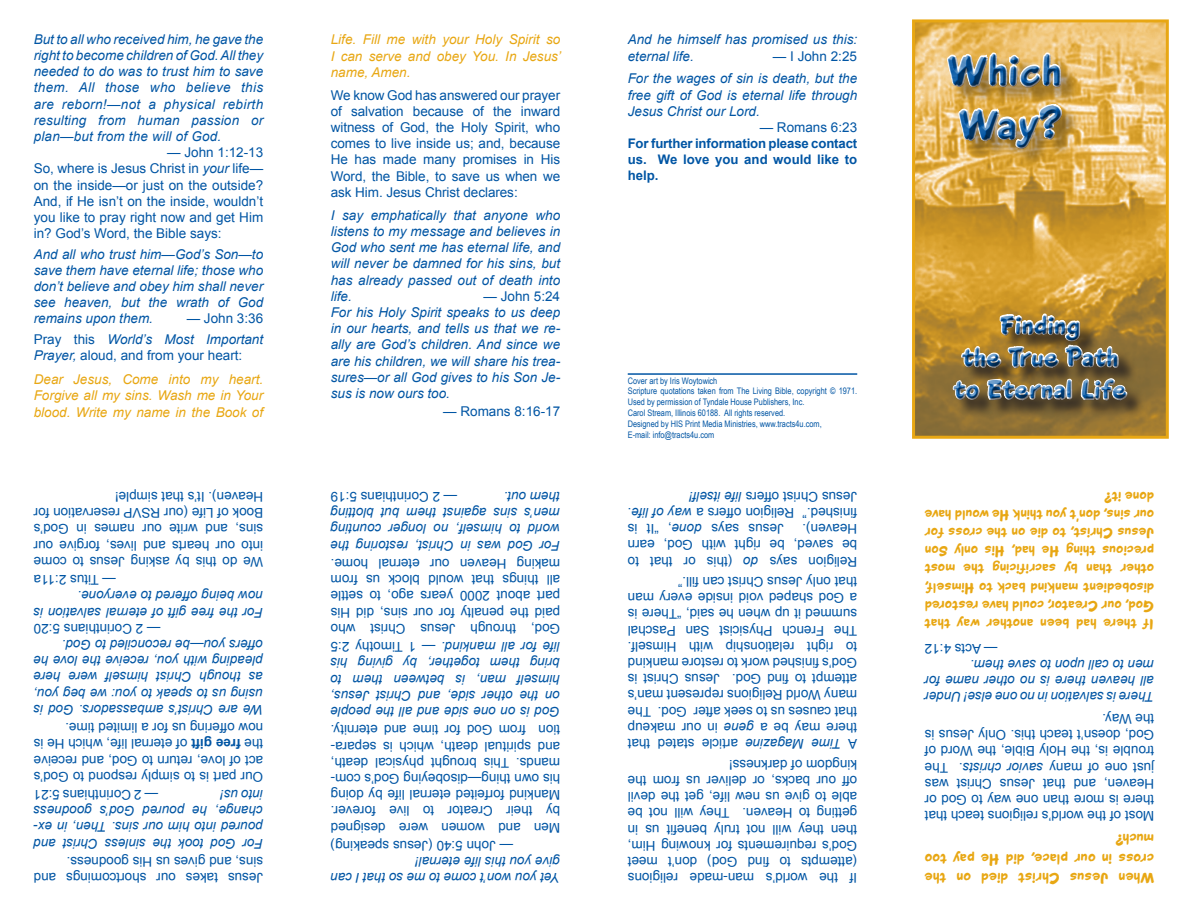
<style>
.page{position:relative;width:1188px;height:918px;background:#fff}
.page>*{position:absolute;margin:0;border:0;box-sizing:border-box;transform-origin:0 0}
.t1{font:45px/54px "CAC Moose";letter-spacing:.025em;color:#0055a4}
.t2{font:27px/32.4px "CAC Moose";letter-spacing:.025em;color:#0055a4;text-align:center}
.t3{font:15.75px/19.4px "CAC Moose";color:#e8a713;text-align:justify}
.t4{font:15px/18.1px "CAC Moose";color:#e8a713;text-align:justify}
.t5{font:13.5px/16.2px "Arial";color:#0055a4;text-align:justify}
.t6{font:italic 13.5px/16.2px "Arial";color:#0055a4;text-align:justify}
.t7{font:italic 13.5px/16.2px "Arial";color:#e8a713}
.t8{font:700 13.2px/15.9px "Arial";letter-spacing:-.01em;color:#0055a4;text-align:justify}
.t9{font:9px/10.8px "Arial Narrow";color:#0055a4}
.s1{font-style:normal}
.s2{font-style:italic}
.s3{color:#0055a4}
.s4{font-style:normal;color:#0055a4}
.s5{font-weight:700}
</style>
<div class="page">
<img style="left:916px;top:23px;width:249px;height:412px">
<div style="left:912px;top:19px;width:257px;height:420px;border:3px solid #e8a713"></div>
<hr style="left:628px;top:373px;width:229px;height:2px;background:#0055a4">
<div style="left:949px;top:55px;width:132px;height:112px;background:#231f20;opacity:.4"></div>
<svg style="left:945px;top:36px;width:119px;height:123px"></svg>
<div style="left:936px;top:40px;width:138px;height:109px;background:#fff;opacity:.75"></div>
<div style="left:936px;top:46px;width:138px;height:112px;background:#231f20;opacity:.75"></div>
<div style="left:955px;top:316px;width:191px;height:103px;background:#231f20;opacity:.75"></div>
<div style="left:944px;top:302px;width:196px;height:100px;background:#fff;opacity:.75"></div>
<div style="left:944px;top:313px;width:196px;height:99px;background:#231f20;opacity:.75"></div>
<p class="t6" style="left:34px;top:31px;width:231px">But to all who received him, he gave the right to become children of God. All they needed to do was to trust him to save them. All those who believe this are reborn!<span class="s1">—</span>not a physical rebirth resulting from human passion or plan<span class="s1">—</span>but from the will of God.</p>
<p class="t5" style="left:34px;top:144px;width:231px;text-indent:134px">— John 1:12-13<br>So, where is Jesus Christ in <span class="s2">your</span> life— on the inside—or just on the outside?<br>And, if He isn’t on the inside, wouldn’t you like to pray right now and get Him in? God’s Word, the Bible says:</p>
<p class="t6" style="left:34px;top:246px;width:231px">And all who trust him<span class="s1">—</span>God’s Son<span class="s1">—</span>to save them have eternal life; those who don’t believe and obey him shall never see heaven, but the wrath of God remains upon them.</p>
<p class="t6" style="left:34px;top:309px;width:231px;line-height:20.5px;text-align:right"><span class="s1">— John 3:36<br>Pray this</span> World’s Most Important</p>
<p class="t7" style="left:34px;top:344px;width:231px;line-height:24px"><span class="s3">Prayer,</span> <span class="s4">aloud, and from your heart:<br></span>Dear Jesus, Come into my heart.</p>
<p class="t7" style="left:34px;top:388px;width:231px">Forgive all my sins. Wash me in Your blood. Write my name in the Book of</p>
<p class="t5" style="left:263px;top:553px;width:231px;rotate:-180deg">into our hearts and lives, forgive our sins, and write our names in God’s Book of Life (our RSVP reservation for Heaven). It’s that simple!</p>
<p class="t5" style="left:263px;top:589px;width:231px;line-height:18.3px;text-align:right;rotate:-180deg">— Titus 2:11a<br>We do this by asking Jesus to come</p>
<p class="t6" style="left:263px;top:620px;width:231px;rotate:-180deg">For the free gift of eternal salvation is now being offered to everyone.</p>
<p class="t5" style="left:161px;top:636px;width:128px;rotate:-180deg">— 2 Corinthians 5:20</p>
<p class="t6" style="left:263px;top:717px;width:231px;rotate:-180deg">We are Christ’s ambassadors. God is using us to speak to you: we beg you, as though Christ himself were here pleading with you, receive the love he offers you<span class="s1">—</span>be reconciled to God.</p>
<p class="t5" style="left:263px;top:784px;width:231px;rotate:-180deg">Our part is to simply respond to God’s act of love, return to God, and receive the <span class="s5">free gift</span> of eternal life, which He is now offering us for a limited time.</p>
<p class="t5" style="left:158px;top:803px;width:126px;rotate:-180deg">— 2 Corinthians 5:21</p>
<p class="t6" style="left:263px;top:803px;width:44px;rotate:-180deg">into us!</p>
<p class="t6" style="left:263px;top:851px;width:231px;rotate:-180deg">For God took the sinless Christ and poured into him our sins. Then, in ex&shy;change, he poured God’s goodness</p>
<p class="t5" style="left:263px;top:886px;width:231px;rotate:-180deg">Jesus takes our shortcomings and sins, and gives us His goodness.</p>
<p class="t7" style="left:331px;top:32px;width:232px;text-align:justify">Life. Fill me with your Holy Spirit so I can serve and obey You. In Jesus’ name, Amen.</p>
<p class="t5" style="left:331px;top:87px;width:231px">We know God has answered our prayer of salvation because of the inward witness of God, the Holy Spirit, who comes to live inside us; and, because He has made many promises in His Word, the Bible, to save us when we ask Him. Jesus Christ declares:</p>
<p class="t6" style="left:331px;top:207px;width:231px">I say emphatically that anyone who listens to my message and believes in God who sent me has eternal life, and will never be damned for his sins, but has already passed out of death into life.</p>
<p class="t5" style="left:484px;top:288px;width:78px">— John 5:24</p>
<p class="t6" style="left:331px;top:304px;width:231px">For his Holy Spirit speaks to us deep in our hearts, and tells us that we re&shy;ally are God’s children. And since we are his children, we will share his trea&shy;sures<span class="s1">—</span>or all God gives to his Son Je&shy;sus is now ours too.</p>
<p class="t5" style="left:443px;top:403px;width:119px">— Romans 8:16-17</p>
<p class="t5" style="left:457px;top:505px;width:128px;rotate:-180deg">— 2 Corinthians 5:19</p>
<p class="t6" style="left:560px;top:505px;width:58px;rotate:-180deg">them out.</p>
<p class="t6" style="left:560px;top:553px;width:231px;rotate:-180deg">For God was in Christ, restoring the world to himself, no longer counting men’s sins against them but blotting</p>
<p class="t5" style="left:560px;top:637px;width:231px;rotate:-180deg">God, through Jesus Christ who paid the penalty for our sins, did His part about 2000 years ago, to settle all things that would block us from making Heaven our eternal home.</p>
<p class="t6" style="left:560px;top:720px;width:231px;rotate:-180deg">God is on one side and all the people on the other side, and Christ Jesus, himself man, is between them to bring them together, by giving his life for all mankind. <span class="s1">— 1 Timothy 2:5</span></p>
<p class="t5" style="left:560px;top:819px;width:231px;rotate:-180deg">by their Creator to live forever.<br>Mankind forfeited eternal life by doing his own thing—disobeying God’s com&shy;mands. This brought physical death, and spiritual death, which is separa&shy;tion from God for time and eternity.</p>
<p class="t5" style="left:560px;top:855px;width:231px;line-height:18.3px;text-align:right;rotate:-180deg">— John 5:40 (Jesus speaking)<br>Men and women were designed</p>
<p class="t6" style="left:560px;top:886px;width:231px;rotate:-180deg">Yet you won’t come to me so that I can give you this life eternal!</p>
<p class="t6" style="left:628px;top:32px;width:231px">And he himself has promised us this: eternal life.</p>
<p class="t5" style="left:773px;top:48px;width:86px">— I John 2:25</p>
<p class="t6" style="left:628px;top:71px;width:231px">For the wages of sin is death, but the free gift of God is eternal life through Jesus Christ our Lord.</p>
<p class="t5" style="left:760px;top:119px;width:99px">— Romans 6:23</p>
<p class="t8" style="left:628px;top:136px;width:231px">For further information please contact us. We love you and would like to help.</p>
<p class="t9" style="left:628px;top:375px;width:231px">Cover art by Iris Woytowich<br>Scripture quotations taken from The Living Bible, copyright © 1971.<br>Used by permission of Tyndale House Publishers, Inc.<br>Carol Stream, Illinois 60188. All rights reserved.<br>Designed by HIS Print Media Ministries, www.tracts4u.com,<br>E-mail: info@tracts4u.com</p>
<p class="t5" style="left:857px;top:537px;width:231px;text-align:left;text-indent:73px;rotate:-180deg">Jesus says<br>finished.” Religion offers a <span class="s2">way of life</span>.<br>Jesus Christ offers <span class="s2">life itself!</span></p>
<p class="t5" style="left:702px;top:537px;width:76px;rotate:-180deg"><span class="s2">done</span>, “It is</p>
<p class="t5" style="left:857px;top:537px;width:56px;rotate:-180deg">Heaven).</p>
<p class="t5" style="left:857px;top:553px;width:231px;rotate:-180deg">be saved, be right with God, earn</p>
<p class="t5" style="left:732px;top:569px;width:106px;rotate:-180deg">(this or that to</p>
<p class="t6" style="left:758px;top:569px;width:17px;rotate:-180deg">do</p>
<p class="t5" style="left:857px;top:569px;width:89px;rotate:-180deg">Religion says</p>
<p class="t5" style="left:857px;top:736px;width:231px;text-align:left;rotate:-180deg">there may be a<br>that causes us to seek after God. The many World Religions represent man’s attempt to find God. Jesus Christ is God’s finished work to restore mankind to right relationship with Himself.<br>The French Physicist San Paschal summed it up when he said, “There is a God shaped void inside every man that only Jesus Christ can fill.”</p>
<p class="t5" style="left:718px;top:736px;width:92px;rotate:-180deg">in our makeup</p>
<p class="t6" style="left:754px;top:736px;width:32px;rotate:-180deg">gene</p>
<p class="t5" style="left:738px;top:752px;width:112px;rotate:-180deg">article stated that</p>
<p class="t6" style="left:841px;top:752px;width:97px;rotate:-180deg">Time Magazine</p>
<p class="t5" style="left:857px;top:752px;width:11px;rotate:-180deg">A</p>
<p class="t5" style="left:857px;top:886px;width:231px;rotate:-180deg">If the world’s man-made religions (attempts to find God) don’t meet God’s requirements for knowing Him, then they will not truly benefit us in getting to Heaven. They will not be able to give us new life, get the devil off our backs, or deliver us from the kingdom of darkness!</p>
<h1 class="t1" style="left:948px;top:43px;width:115px">Which<br>Way?</h1>
<h2 class="t2" style="left:954px;top:308px;width:174px">Finding<br>the True Path to Eternal Life</h2>
<p class="t4" style="left:1154px;top:633px;width:231px;rotate:-180deg">If there had been another way that God, our Creator, could have restored disobedient mankind back to Himself, other than by sacrificing the most precious thing He had, His only Son Jesus Christ, to die on the cross for our sins, don’t you think He would have done it?</p>
<p class="t5" style="left:998px;top:656px;width:74px;rotate:-180deg">— Acts 4:12</p>
<p class="t6" style="left:1154px;top:705px;width:231px;rotate:-180deg">There is salvation in no one else! Under all heaven there is no other name for men to call upon to save them.</p>
<p class="t5" style="left:1154px;top:824px;width:231px;rotate:-180deg">Most of the world’s religions teach that there is more than one way to God or Heaven, and that Jesus Christ was just one of many <span class="s2">savior christs</span>. The trouble is, the Holy Bible, the Word of God, doesn’t teach this. Only Jesus is the Way.</p>
<p class="t3" style="left:1154px;top:888px;width:231px;rotate:-180deg">When Jesus Christ died on the cross in our place, did He pay too much?</p>
</div>
